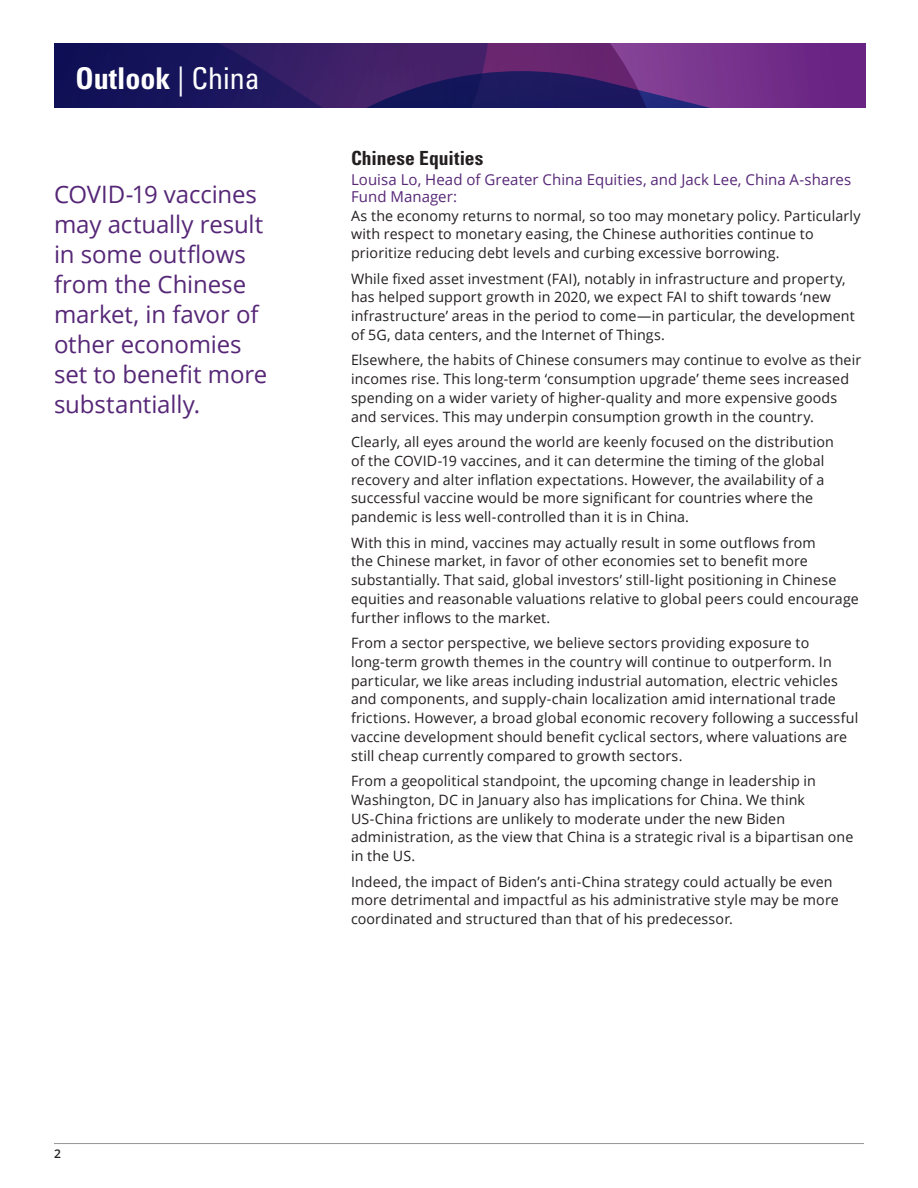
<style>
.page{position:relative;width:918px;height:1188px;background:#fff}
.page>*{position:absolute;margin:0;border:0;box-sizing:border-box;transform-origin:0 0}
.t1{font:700 condensed 30px "Univers";color:#fff}
.Large_quote{font:24px/30px "Open Sans";letter-spacing:-.005em;color:#562777}
.Subhead_1_Black_Pub{font:700 condensed 19.5px "Univers";letter-spacing:.005em;color:#231f20}
.Subhead_2_Medium_Pub{font:15px/16.5px "Open Sans";letter-spacing:.005em;color:#562777}
.Body_copy{font:14.25px/18.8px "Open Sans";letter-spacing:.01em;color:#231f20}
.t2{font:600 12px "Open Sans";color:#231f20}
.s1{font-weight:400}
</style>
<div class="page">
<svg style="left:54px;top:43px;width:811px;height:65px;background:#40206d"></svg>
<hr style="left:54px;top:1143px;width:810px;height:1px;background:#939598">
<p class="t1" style="left:76px;top:59px;width:186px">Outlook <span class="s1">| China</span></p>
<p class="Large_quote" style="left:54px;top:179px;width:215px">COVID-19 vaccines may actually result in some outflows from the Chinese market, in favor of other economies set to benefit more substantially.</p>
<p class="Subhead_1_Black_Pub" style="left:351px;top:146px;width:134px">Chinese Equities</p>
<p class="Subhead_2_Medium_Pub" style="left:351px;top:171px;width:502px">Louisa Lo, Head of Greater China Equities, and Jack Lee, China A-shares<br>Fund Manager:</p>
<p class="Body_copy" style="left:351px;top:206px;width:511px">As the economy returns to normal, so too may monetary policy. Particularly with respect to monetary easing, the Chinese authorities continue to prioritize reducing debt levels and curbing excessive borrowing.</p>
<p class="Body_copy" style="left:351px;top:269px;width:505px">While fixed asset investment (FAI), notably in infrastructure and property, has helped support growth in 2020, we expect FAI to shift towards ‘new infrastructure’ areas in the period to come—in particular, the development of 5G, data centers, and the Internet of Things.</p>
<p class="Body_copy" style="left:351px;top:350px;width:512px">Elsewhere, the habits of Chinese consumers may continue to evolve as their incomes rise. This long-term ‘consumption upgrade’ theme sees increased spending on a wider variety of higher-quality and more expensive goods and services. This may underpin consumption growth in the country.</p>
<p class="Body_copy" style="left:351px;top:432px;width:484px">Clearly, all eyes around the world are keenly focused on the distribution of the COVID-19 vaccines, and it can determine the timing of the global recovery and alter inflation expectations. However, the availability of a successful vaccine would be more significant for countries where the pandemic is less well-controlled than it is in China.</p>
<p class="Body_copy" style="left:351px;top:533px;width:509px">With this in mind, vaccines may actually result in some outflows from<br>the Chinese market, in favor of other economies set to benefit more substantially. That said, global investors’ still-light positioning in Chinese equities and reasonable valuations relative to global peers could encourage further inflows to the market.</p>
<p class="Body_copy" style="left:351px;top:633px;width:509px">From a sector perspective, we believe sectors providing exposure to long-term growth themes in the country will continue to outperform. In particular, we like areas including industrial automation, electric vehicles and components, and supply-chain localization amid international trade frictions. However, a broad global economic recovery following a successful vaccine development should benefit cyclical sectors, where valuations are still cheap currently compared to growth sectors.</p>
<p class="Body_copy" style="left:351px;top:771px;width:504px">From a geopolitical standpoint, the upcoming change in leadership in Washington, DC in January also has implications for China. We think US-China frictions are unlikely to moderate under the new Biden administration, as the view that China is a strategic rival is a bipartisan one in the US.</p>
<p class="Body_copy" style="left:351px;top:872px;width:489px">Indeed, the impact of Biden’s anti-China strategy could actually be even more detrimental and impactful as his administrative style may be more coordinated and structured than that of his predecessor.</p>
<p class="t2" style="left:54px;top:1145px;width:8px">2</p>
</div>
